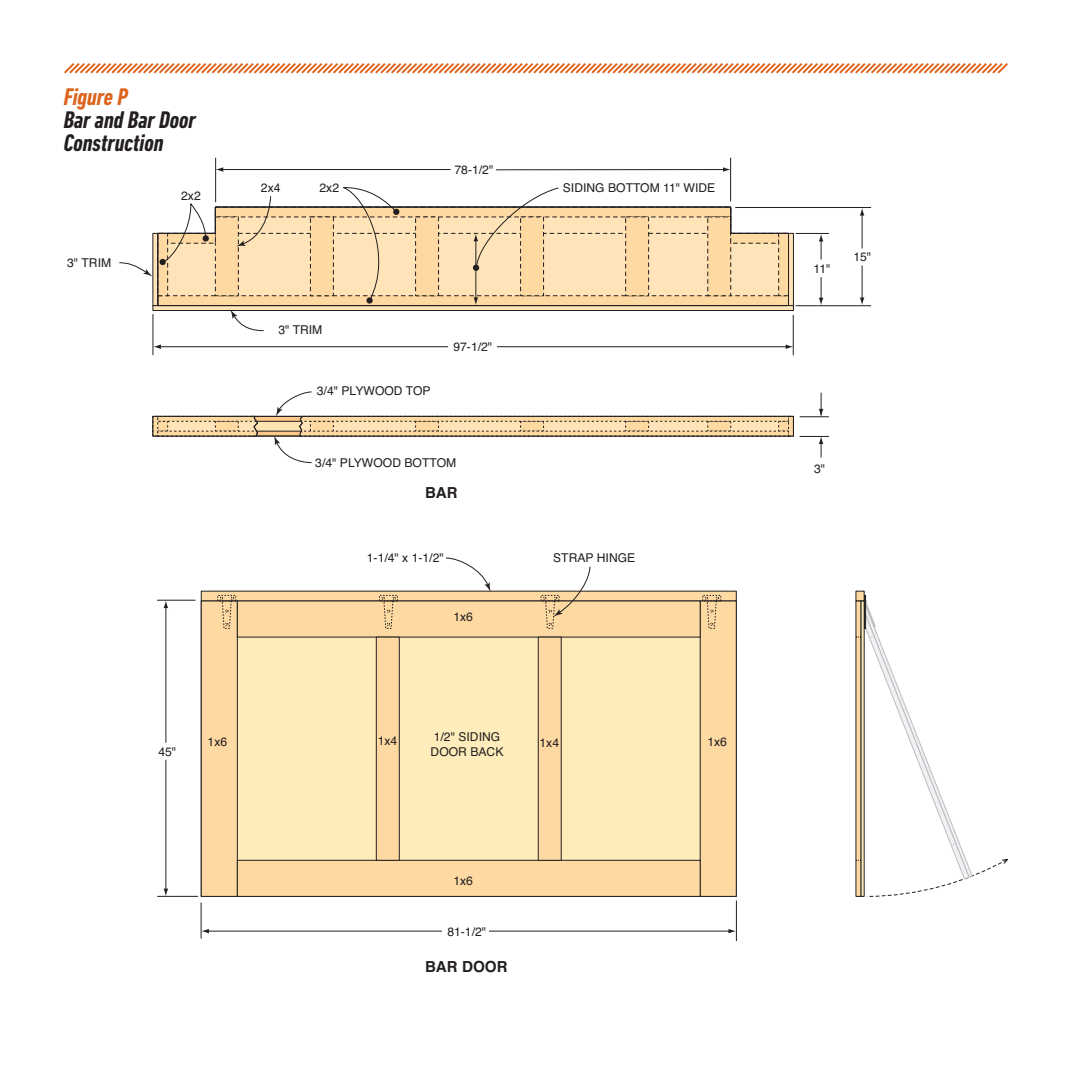
<style>
.page{position:relative;width:1071px;height:1071px;background:#fff}
.page>*{position:absolute;margin:0;border:0;box-sizing:border-box;transform-origin:0 0}
.Figure_Model{font:italic 700 condensed 24.5px/22.8px "DIN Next LT Pro";letter-spacing:-.005em;color:#231f20}
.t1{font:700 21.35px "Helvetica";color:#231f20}
.t2{font:700 15.22px "Helvetica";color:#231f20}
.t3{font:12.08px/14.5px "Helvetica";color:#231f20}
.s1{color:#dc641c}
</style>
<div class="page">
<svg style="left:64px;top:63px;width:944px;height:11px"></svg>
<svg style="left:789px;top:233px;width:5px;height:72px"></svg>
<svg style="left:153px;top:305px;width:641px;height:6px"></svg>
<svg style="left:153px;top:233px;width:4px;height:73px"></svg>
<div style="left:201px;top:601px;width:536px;height:296px;background:#feedbb"></div>
<div style="left:201px;top:591px;width:536px;height:10px;background:#fed9a1;border:1px solid #231f20"></div>
<div style="left:201px;top:601px;width:37px;height:296px;background:#fed9a1;border:1px solid #231f20"></div>
<div style="left:700px;top:601px;width:37px;height:296px;background:#fed9a1;border:1px solid #231f20"></div>
<div style="left:856px;top:591px;width:9px;height:10px;background:#fed9a1"></div>
<div style="left:237px;top:601px;width:464px;height:36px;background:#fed9a1"></div>
<div style="left:237px;top:860px;width:464px;height:37px;background:#fed9a1;border:1px solid #231f20"></div>
<div style="left:376px;top:637px;width:24px;height:224px;background:#fed9a1;border:1px solid #231f20"></div>
<div style="left:538px;top:637px;width:24px;height:224px;background:#fed9a1;border:1px solid #231f20"></div>
<svg style="left:217px;top:595px;width:19px;height:34px"></svg>
<svg style="left:379px;top:595px;width:19px;height:34px"></svg>
<svg style="left:702px;top:595px;width:19px;height:34px"></svg>
<svg style="left:157px;top:207px;width:632px;height:99px"></svg>
<svg style="left:855px;top:595px;width:153px;height:302px"></svg>
<hr style="left:796px;top:233px;width:33px;height:1px;background:#231f20">
<hr style="left:796px;top:305px;width:75px;height:1px;background:#231f20">
<hr style="left:735px;top:207px;width:136px;height:1px;background:#231f20">
<hr style="left:862px;top:266px;width:1px;height:33px;background:#231f20">
<svg style="left:860px;top:298px;width:4px;height:7px"></svg>
<hr style="left:862px;top:214px;width:1px;height:34px;background:#231f20">
<svg style="left:860px;top:208px;width:4px;height:8px"></svg>
<svg style="left:819px;top:277px;width:4px;height:28px"></svg>
<svg style="left:819px;top:234px;width:4px;height:25px"></svg>
<svg style="left:800px;top:393px;width:29px;height:24px"></svg>
<svg style="left:800px;top:436px;width:29px;height:22px"></svg>
<hr style="left:793px;top:315px;width:1px;height:40px;background:#231f20">
<hr style="left:730px;top:158px;width:1px;height:43px;background:#231f20">
<hr style="left:215px;top:158px;width:1px;height:44px;background:#231f20">
<hr style="left:153px;top:314px;width:1px;height:41px;background:#231f20">
<hr style="left:159px;top:346px;width:289px;height:1px;background:#231f20">
<svg style="left:153px;top:344px;width:8px;height:5px"></svg>
<hr style="left:497px;top:346px;width:290px;height:1px;background:#231f20">
<svg style="left:786px;top:344px;width:7px;height:5px"></svg>
<hr style="left:222px;top:169px;width:229px;height:1px;background:#231f20">
<svg style="left:216px;top:167px;width:7px;height:5px"></svg>
<hr style="left:496px;top:169px;width:229px;height:1px;background:#231f20">
<svg style="left:723px;top:167px;width:8px;height:5px"></svg>
<hr style="left:157px;top:600px;width:38px;height:1px;background:#231f20">
<hr style="left:157px;top:896px;width:41px;height:1px;background:#231f20">
<hr style="left:166px;top:760px;width:1px;height:130px;background:#231f20">
<svg style="left:164px;top:889px;width:4px;height:7px"></svg>
<hr style="left:166px;top:607px;width:1px;height:136px;background:#231f20">
<svg style="left:164px;top:600px;width:4px;height:8px"></svg>
<hr style="left:736px;top:901px;width:1px;height:40px;background:#231f20">
<hr style="left:201px;top:903px;width:1px;height:36px;background:#231f20">
<hr style="left:489px;top:931px;width:241px;height:1px;background:#231f20">
<svg style="left:728px;top:929px;width:8px;height:4px"></svg>
<hr style="left:207px;top:931px;width:235px;height:1px;background:#231f20">
<svg style="left:201px;top:929px;width:8px;height:4px"></svg>
<svg style="left:445px;top:557px;width:46px;height:35px"></svg>
<svg style="left:159px;top:203px;width:48px;height:63px"></svg>
<svg style="left:152px;top:391px;width:642px;height:72px"></svg>
<svg style="left:119px;top:262px;width:33px;height:14px"></svg>
<svg style="left:540px;top:566px;width:51px;height:63px"></svg>
<svg style="left:215px;top:187px;width:516px;height:144px"></svg>
<p class="Figure_Model" style="left:64px;top:85px;width:134px"><span class="s1">Figure P<br></span>Bar and Bar Door<br>Construction</p>
<p class="t1" style="left:12px;top:121px;width:93px">Bar Door</p>
<p class="t3" style="left:67px;top:256px;width:45px">3" TRIM</p>
<p class="t3" style="left:181px;top:189px;width:21px">2x2</p>
<p class="t3" style="left:261px;top:181px;width:21px">2x4</p>
<p class="t3" style="left:319px;top:181px;width:21px">2x2</p>
<p class="t3" style="left:455px;top:163px;width:40px">78-1/2"</p>
<p class="t3" style="left:278px;top:323px;width:45px">3" TRIM</p>
<p class="t3" style="left:317px;top:384px;width:115px">3/4" PLYWOOD TOP</p>
<p class="t3" style="left:453px;top:340px;width:40px">97-1/2"</p>
<p class="t3" style="left:315px;top:455px;width:143px">3/4" PLYWOOD BOTTOM</p>
<p class="t2" style="left:425px;top:480px;width:34px">BAR</p>
<p class="t3" style="left:563px;top:181px;width:154px">SIDING BOTTOM 11" WIDE</p>
<p class="t3" style="left:367px;top:551px;width:78px">1-1/4" x 1-1/2"</p>
<p class="t3" style="left:553px;top:551px;width:84px">STRAP HINGE</p>
<p class="t3" style="left:453px;top:610px;width:21px">1x6</p>
<p class="t3" style="left:158px;top:745px;width:19px">45"</p>
<p class="t3" style="left:431px;top:730px;width:74px">1/2" SIDING<br>DOOR BACK</p>
<p class="t3" style="left:378px;top:734px;width:21px">1x4</p>
<p class="t3" style="left:540px;top:736px;width:21px">1x4</p>
<p class="t3" style="left:208px;top:735px;width:21px">1x6</p>
<p class="t3" style="left:707px;top:735px;width:21px">1x6</p>
<p class="t3" style="left:453px;top:873px;width:21px">1x6</p>
<p class="t3" style="left:447px;top:924px;width:40px">81-1/2"</p>
<p class="t2" style="left:425px;top:954px;width:84px">BAR DOOR</p>
<p class="t3" style="left:814px;top:262px;width:18px">11"</p>
<p class="t3" style="left:853px;top:250px;width:19px">15"</p>
<p class="t3" style="left:814px;top:462px;width:13px">3"</p>
</div>
